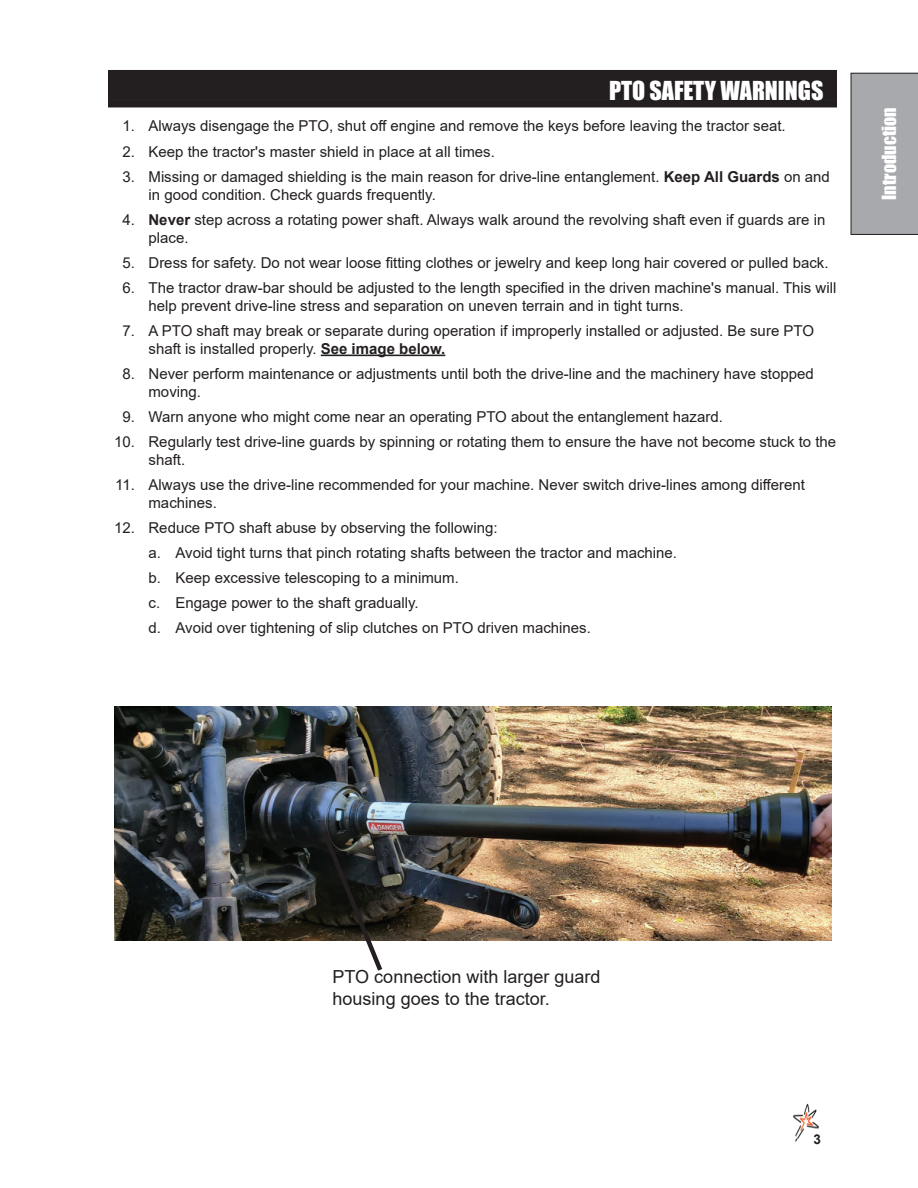
<style>
.page{position:relative;width:918px;height:1188px;background:#fff}
.page>*{position:absolute;margin:0;border:0;box-sizing:border-box;transform-origin:0 0}
.t1{font:24px "Impact";color:#fff}
.t2{font:18px/21.6px "Arial";color:#231f20}
.t3{font:18px "Impact";color:#fff}
.t4{font:15px/18px "Arial";color:#231f20}
.t5{font:700 13.5px "Arial";color:#231f20}
.s1{font-weight:700}
</style>
<div class="page">
<img style="left:793px;top:1104px;width:26px;height:38px">
<div style="left:811px;top:1133px;width:28px;height:8px;background:#fff"></div>
<div style="left:851px;top:73px;width:67px;height:162px;background:#a8a9ad"></div>
<div style="left:108px;top:70px;width:729px;height:30px;background:#231f20"></div>
<div style="left:108px;top:100px;width:729px;height:7px;background:#231f20"></div>
<hr style="left:321px;top:355px;width:124px;height:1px;background:#231f20">
<img style="left:115px;top:707px;width:716px;height:233px">
<svg style="left:318px;top:826px;width:68px;height:145px"></svg>
<h1 class="t1" style="left:609px;top:76px;width:216px">PTO SAFETY WARNINGS</h1>
<p class="t4" style="left:122px;top:117px;width:665px">1. Always disengage the PTO, shut off engine and remove the keys before leaving the tractor seat.</p>
<p class="t4" style="left:122px;top:142px;width:374px">2. Keep the tractor's master shield in place at all times.</p>
<p class="t4" style="left:149px;top:167px;width:683px;text-indent:-26px">3. Missing or damaged shielding is the main reason for drive-line entanglement. <span class="s1">Keep All Guards</span> on and in good condition. Check guards frequently.</p>
<p class="t4" style="left:149px;top:210px;width:678px;text-indent:-26px">4. <span class="s1">Never</span> step across a rotating power shaft. Always walk around the revolving shaft even if guards are in place.</p>
<p class="t4" style="left:122px;top:253px;width:708px">5. Dress for safety. Do not wear loose fitting clothes or jewelry and keep long hair covered or pulled back.</p>
<p class="t4" style="left:149px;top:279px;width:689px;text-indent:-26px">6. The tractor draw-bar should be adjusted to the length specified in the driven machine's manual. This will help prevent drive-line stress and separation on uneven terrain and in tight turns.</p>
<p class="t4" style="left:149px;top:322px;width:667px;text-indent:-26px">7. A PTO shaft may break or separate during operation if improperly installed or adjusted. Be sure PTO shaft is installed properly. <span class="s1">See image below.</span></p>
<p class="t4" style="left:149px;top:365px;width:667px;text-indent:-26px">8. Never perform maintenance or adjustments until both the drive-line and the machinery have stopped moving.</p>
<p class="t4" style="left:122px;top:408px;width:602px">9. Warn anyone who might come near an operating PTO about the entanglement hazard.</p>
<p class="t4" style="left:149px;top:433px;width:689px;text-indent:-34px">10. Regularly test drive-line guards by spinning or rotating them to ensure the have not become stuck to the shaft.</p>
<p class="t4" style="left:149px;top:476px;width:658px;text-indent:-33px">11. Always use the drive-line recommended for your machine. Never switch drive-lines among different machines.</p>
<p class="t4" style="left:149px;top:515px;width:530px;line-height:25px;text-indent:-34px">12. Reduce PTO shaft abuse by observing the following:<br>a. Avoid tight turns that pinch rotating shafts between the tractor and machine. b. Keep excessive telescoping to a minimum.<br>c. Engage power to the shaft gradually.<br>d. Avoid over tightening of slip clutches on PTO driven machines.</p>
<p class="t3" style="left:878px;top:200px;width:94px;rotate:-90deg">Introduction</p>
<p class="t2" style="left:333px;top:966px;width:269px">PTO connection with larger guard housing goes to the tractor.</p>
<p class="t5" style="left:813px;top:1131px;width:9px">3</p>
</div>
